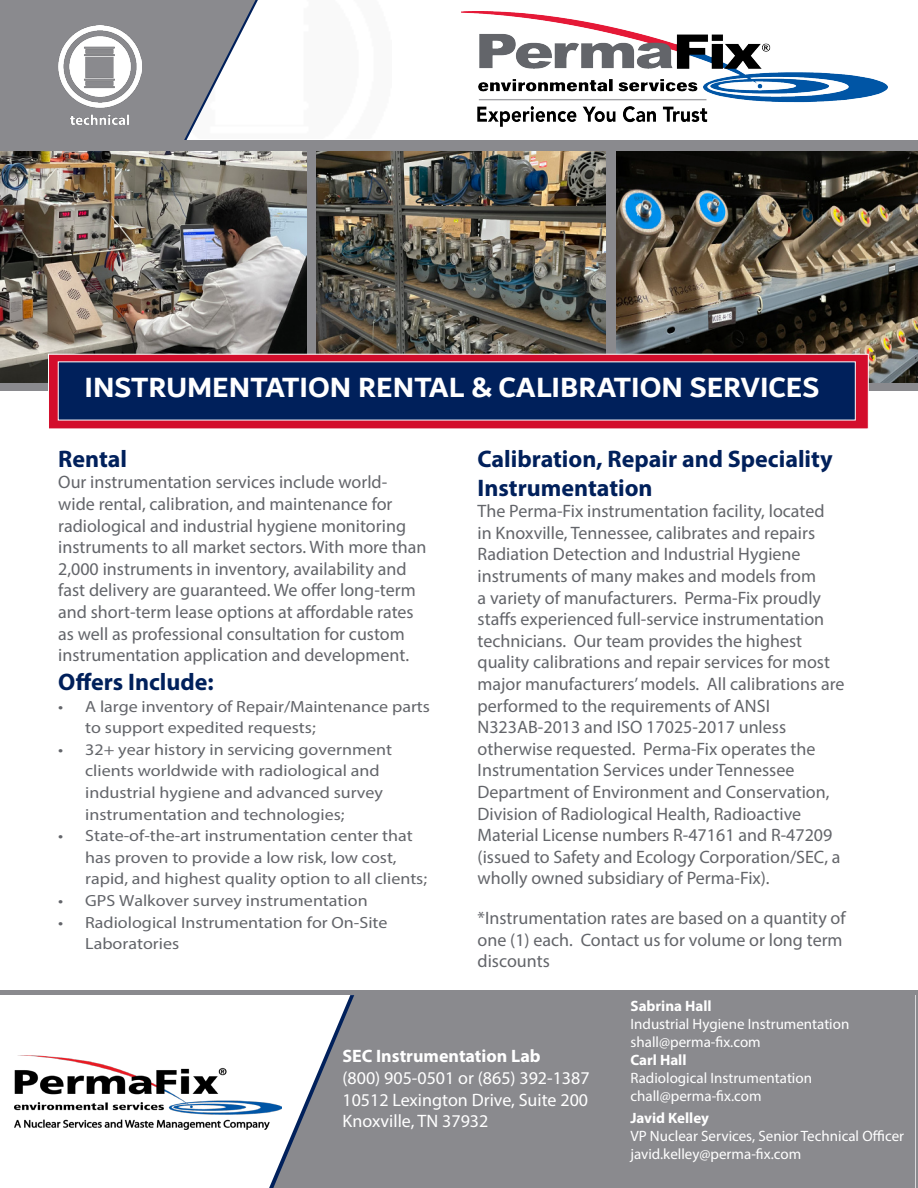
<style>
.page{position:relative;width:918px;height:1188px;background:#fff}
.page>*{position:absolute;margin:0;border:0;box-sizing:border-box;transform-origin:0 0}
.t1{font:700 30px "Dubai";color:#fff}
.t2{font:700 24px/28.8px "Myriad Pro";color:#00205b}
.t3{font:18px/21.6px "Myriad Pro";color:#63656a}
.t4{font:18px "Myriad Pro";color:#fff}
.t5{font:700 18px "Myriad Pro";color:#fff}
.t6{font:16.2px/21.6px "Myriad Pro";color:#63656a;scale:1.11 1}
.t7{font:15px "Myriad Pro";color:#fff}
.t8{font:700 15px "Myriad Pro";color:#fff}
</style>
<div class="page">
<svg style="left:0;top:0;width:258px;height:141px"></svg>
<img style="left:58px;top:25px;width:83px;height:100px">
<div style="left:0;top:141px;width:918px;height:250px;background:#8a8a8e"></div>
<img style="left:0;top:152px;width:307px;height:230px">
<div style="left:0;top:990px;width:918px;height:198px;background:#8a8a8e"></div>
<div style="left:0;top:995px;width:915px;height:193px;background:#fff"></div>
<img style="left:15px;top:1056px;width:254px;height:73px">
<div style="left:273px;top:995px;width:642px;height:193px;background:#8a8a8e"></div>
<hr style="left:687px;top:1087px;width:1px;height:75px;background:#8a8a8e">
<img style="left:316px;top:152px;width:290px;height:202px">
<img style="left:616px;top:152px;width:302px;height:230px">
<div style="left:48px;top:354px;width:821px;height:75px;background:#d30d2b"></div>
<div style="left:58px;top:361px;width:798px;height:59px;background:#00205b"></div>
<img style="left:461px;top:11px;width:426px;height:115px">
<p class="t1" style="left:85px;top:369px;width:736px">INSTRUMENTATION RENTAL &amp; CALIBRATION SERVICES</p>
<p class="t2" style="left:58px;top:443px;width:70px">Rental</p>
<p class="t3" style="left:58px;top:471px;width:370px">Our instrumentation services include world&shy;wide rental, calibration, and maintenance for radiological and industrial hygiene monitoring instruments to all market sectors. With more than 2,000 instruments in inventory, availability and fast delivery are guaranteed. We offer long-term and short-term lease options at affordable rates as well as professional consultation for custom instrumentation application and development.</p>
<p class="t2" style="left:58px;top:667px;width:157px">Offers Include:</p>
<p class="t6" style="left:85px;top:695px;width:312px;text-indent:-27px">• A large inventory of Repair/Maintenance parts to support expedited requests;</p>
<p class="t6" style="left:85px;top:738px;width:278px;text-indent:-27px">• 32+ year history in servicing government clients worldwide with radiological and industrial hygiene and advanced survey instrumentation and technologies;</p>
<p class="t6" style="left:85px;top:825px;width:310px;text-indent:-27px">• State-of-the-art instrumentation center that has proven to provide a low risk, low cost, rapid, and highest quality option to all clients;</p>
<p class="t6" style="left:58px;top:889px;width:280px">• GPS Walkover survey instrumentation</p>
<p class="t6" style="left:85px;top:911px;width:274px;text-indent:-27px">• Radiological Instrumentation for On-Site<br>Laboratories</p>
<p class="t2" style="left:478px;top:443px;width:357px">Calibration, Repair and Speciality<br>Instrumentation</p>
<p class="t3" style="left:478px;top:500px;width:368px">The Perma-Fix instrumentation facility, located<br>in Knoxville, Tennessee, calibrates and repairs Radiation Detection and Industrial Hygiene instruments of many makes and models from<br>a variety of manufacturers. Perma-Fix proudly staffs experienced full-service instrumentation technicians. Our team provides the highest quality calibrations and repair services for most major manufacturers’ models. All calibrations are</p>
<p class="t3" style="left:478px;top:694px;width:365px">performed to the requirements of ANSI N323AB-2013 and ISO 17025-2017 unless otherwise requested. Perma-Fix operates the Instrumentation Services under Tennessee Department of Environment and Conservation, Division of Radiological Health, Radioactive Material License numbers R-47161 and R-47209 (issued to Safety and Ecology Corporation/SEC, a wholly owned subsidiary of Perma-Fix).</p>
<p class="t3" style="left:478px;top:907px;width:370px">*Instrumentation rates are based on a quantity of one (1) each. Contact us for volume or long term discounts</p>
<p class="t5" style="left:342px;top:1045px;width:200px">SEC Instrumentation Lab</p>
<p class="t4" style="left:342px;top:1067px;width:249px">(800) 905-0501 or (865) 392-1387</p>
<p class="t4" style="left:342px;top:1088px;width:247px">10512 Lexington Drive, Suite 200</p>
<p class="t4" style="left:342px;top:1110px;width:147px">Knoxville, TN 37932</p>
<p class="t8" style="left:631px;top:996px;width:83px">Sabrina Hall</p>
<p class="t7" style="left:631px;top:1015px;width:220px">Industrial Hygiene Instrumentation</p>
<p class="t7" style="left:631px;top:1033px;width:132px">shall@perma-fix.com</p>
<p class="t8" style="left:631px;top:1050px;width:58px">Carl Hall</p>
<p class="t7" style="left:631px;top:1069px;width:183px">Radiological Instrumentation</p>
<p class="t7" style="left:631px;top:1087px;width:133px">chall@perma-fix.com</p>
<p class="t8" style="left:630px;top:1108px;width:80px">Javid Kelley</p>
<p class="t7" style="left:630px;top:1127px;width:275px">VP Nuclear Services, Senior Technical Officer</p>
<p class="t7" style="left:630px;top:1145px;width:172px">javid.kelley@perma-fix.com</p>
</div>
